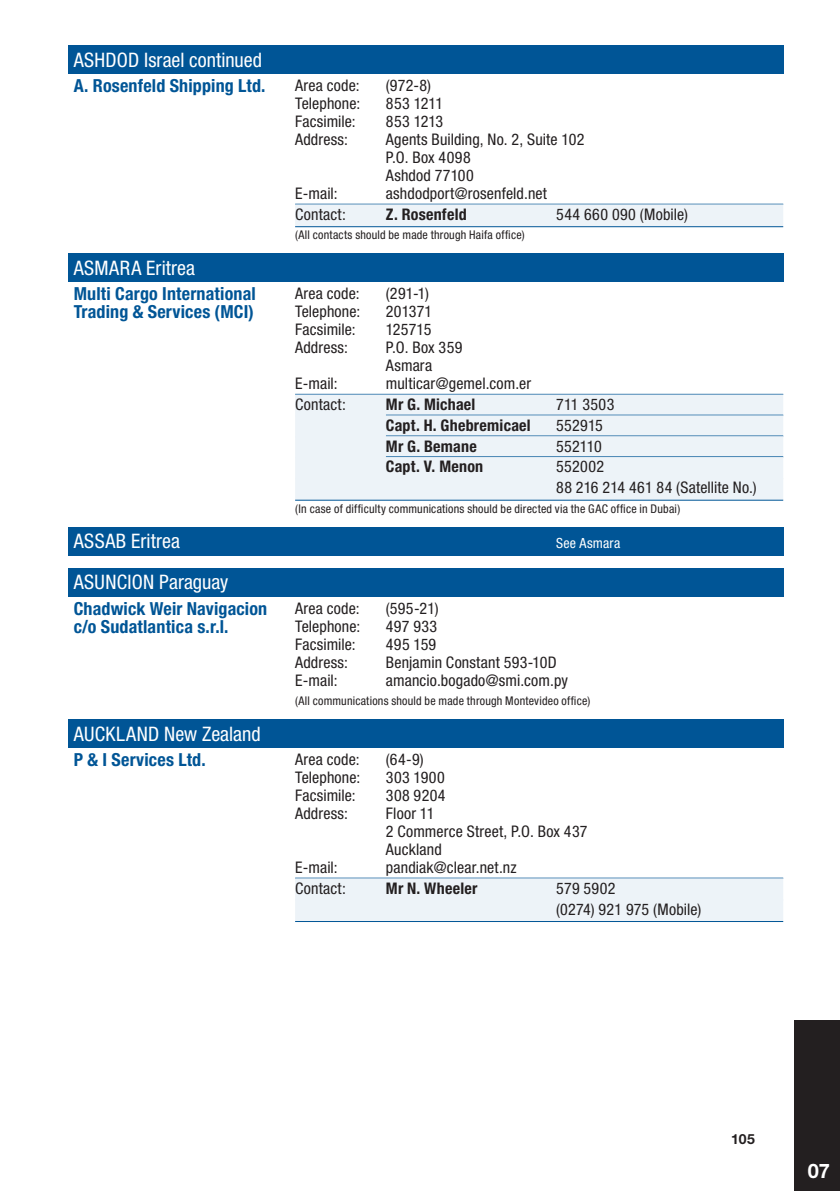
<style>
.page{position:relative;width:840px;height:1191px;background:#fff}
.page>*{position:absolute;margin:0;border:0;box-sizing:border-box;transform-origin:0 0}
.t1{font:condensed 20px "Helvetica Neue LT Std";letter-spacing:.005em;color:#fff}
.t2{font:700 20px "Helvetica Neue LT Std";color:#fff}
.t3{font:700 condensed 18px/18px "Helvetica Neue LT Std";letter-spacing:.01em;color:#005596}
.t4{font:condensed 16px/18px "Helvetica Neue LT Std";letter-spacing:.01em;color:#231f20}
.t5{font:700 condensed 16px "Helvetica Neue LT Std";letter-spacing:.015em;color:#231f20}
.t6{font:condensed 16px "Helvetica Neue LT Std";letter-spacing:.03em;color:#231f20}
.t7{font:condensed 14px "Helvetica Neue LT Std";letter-spacing:.015em;color:#fff}
.t8{font:700 14px "Helvetica Neue LT Std";color:#231f20}
.t9{font:condensed 12px "Helvetica Neue LT Std";letter-spacing:.02em;color:#231f20}
</style>
<div class="page">
<div style="left:794px;top:1020px;width:45px;height:171px;background:#231f20"></div>
<div style="left:68px;top:45px;width:714px;height:29px;background:#005596"></div>
<div style="left:295px;top:204px;width:487px;height:22px;background:#edf3f8"></div>
<hr style="left:295px;top:226px;width:487px;height:1px;background:#005596">
<div style="left:68px;top:253px;width:714px;height:29px;background:#005596"></div>
<div style="left:295px;top:394px;width:487px;height:22px;background:#edf3f8"></div>
<div style="left:295px;top:415px;width:487px;height:22px;background:#edf3f8"></div>
<div style="left:295px;top:436px;width:487px;height:22px;background:#edf3f8"></div>
<hr style="left:386px;top:456px;width:396px;height:1px;background:#005596">
<div style="left:295px;top:457px;width:487px;height:22px;background:#edf3f8"></div>
<div style="left:295px;top:478px;width:487px;height:22px;background:#edf3f8"></div>
<hr style="left:295px;top:500px;width:487px;height:1px;background:#005596">
<div style="left:68px;top:527px;width:714px;height:28px;background:#005596"></div>
<div style="left:68px;top:568px;width:714px;height:28px;background:#005596"></div>
<div style="left:68px;top:719px;width:714px;height:29px;background:#005596"></div>
<hr style="left:295px;top:877px;width:487px;height:1px;background:#005596">
<div style="left:295px;top:878px;width:487px;height:22px;background:#edf3f8"></div>
<div style="left:295px;top:899px;width:487px;height:22px;background:#edf3f8"></div>
<hr style="left:295px;top:921px;width:487px;height:1px;background:#005596">
<p class="t1" style="left:74px;top:48px;width:189px">ASHDOD Israel continued</p>
<p class="t3" style="left:74px;top:77px;width:193px">A. Rosenfeld Shipping Ltd.</p>
<p class="t4" style="left:295px;top:76px;width:66px">Area code:</p>
<p class="t4" style="left:386px;top:76px;width:47px">(972-8)</p>
<p class="t4" style="left:295px;top:94px;width:67px">Telephone:</p>
<p class="t4" style="left:386px;top:94px;width:59px">853 1211</p>
<p class="t4" style="left:295px;top:112px;width:62px">Facsimile:</p>
<p class="t4" style="left:386px;top:112px;width:59px">853 1213</p>
<p class="t4" style="left:295px;top:130px;width:54px">Address:</p>
<p class="t4" style="left:386px;top:130px;width:200px">Agents Building, No. 2, Suite 102<br>P.O. Box 4098<br>Ashdod 77100</p>
<p class="t4" style="left:295px;top:184px;width:44px">E-mail:</p>
<p class="t4" style="left:386px;top:184px;width:162px">ashdodport@rosenfeld.net</p>
<p class="t4" style="left:295px;top:205px;width:52px">Contact:</p>
<p class="t5" style="left:386px;top:204px;width:82px">Z. Rosenfeld</p>
<p class="t6" style="left:556px;top:205px;width:133px">544 660 090 (Mobile)</p>
<p class="t9" style="left:295px;top:228px;width:231px">(All contacts should be made through Haifa office)</p>
<p class="t1" style="left:74px;top:256px;width:123px">ASMARA Eritrea</p>
<p class="t3" style="left:74px;top:285px;width:183px">Multi Cargo International<br>Trading &amp; Services (MCI)</p>
<p class="t4" style="left:295px;top:284px;width:66px">Area code:</p>
<p class="t4" style="left:386px;top:284px;width:45px">(291-1)</p>
<p class="t4" style="left:295px;top:302px;width:67px">Telephone:</p>
<p class="t4" style="left:386px;top:302px;width:48px">201371</p>
<p class="t4" style="left:295px;top:320px;width:62px">Facsimile:</p>
<p class="t4" style="left:386px;top:320px;width:47px">125715</p>
<p class="t4" style="left:295px;top:338px;width:54px">Address:</p>
<p class="t4" style="left:386px;top:338px;width:78px">P.O. Box 359<br>Asmara</p>
<p class="t4" style="left:295px;top:374px;width:44px">E-mail:</p>
<p class="t4" style="left:386px;top:374px;width:147px">multicar@gemel.com.er</p>
<p class="t4" style="left:295px;top:395px;width:52px">Contact:</p>
<p class="t5" style="left:386px;top:394px;width:91px">Mr G. Michael</p>
<p class="t4" style="left:556px;top:395px;width:60px">711 3503</p>
<p class="t5" style="left:386px;top:415px;width:146px">Capt. H. Ghebremicael</p>
<p class="t4" style="left:556px;top:416px;width:48px">552915</p>
<p class="t5" style="left:386px;top:436px;width:92px">Mr G. Bemane</p>
<p class="t4" style="left:556px;top:437px;width:47px">552110</p>
<p class="t5" style="left:386px;top:457px;width:99px">Capt. V. Menon</p>
<p class="t4" style="left:556px;top:456px;width:202px;line-height:20.8px">552002<br>88 216 214 461 84 (Satellite No.)</p>
<p class="t9" style="left:295px;top:502px;width:386px">(In case of difficulty communications should be directed via the GAC office in Dubai)</p>
<p class="t1" style="left:74px;top:530px;width:108px">ASSAB Eritrea</p>
<p class="t7" style="left:556px;top:535px;width:66px">See Asmara</p>
<p class="t1" style="left:74px;top:571px;width:156px">ASUNCION Paraguay</p>
<p class="t3" style="left:74px;top:599px;width:195px">Chadwick Weir Navigacion c/o Sudatlantica s.r.l.</p>
<p class="t4" style="left:295px;top:599px;width:66px">Area code:</p>
<p class="t4" style="left:386px;top:599px;width:54px">(595-21)</p>
<p class="t4" style="left:295px;top:617px;width:67px">Telephone:</p>
<p class="t4" style="left:386px;top:617px;width:53px">497 933</p>
<p class="t4" style="left:295px;top:635px;width:62px">Facsimile:</p>
<p class="t4" style="left:386px;top:635px;width:52px">495 159</p>
<p class="t4" style="left:295px;top:653px;width:54px">Address:</p>
<p class="t4" style="left:386px;top:653px;width:172px">Benjamin Constant 593-10D</p>
<p class="t4" style="left:295px;top:671px;width:44px">E-mail:</p>
<p class="t4" style="left:386px;top:671px;width:183px">amancio.bogado@smi.com.py</p>
<p class="t9" style="left:295px;top:694px;width:296px">(All communications should be made through Montevideo office)</p>
<p class="t1" style="left:74px;top:722px;width:188px">AUCKLAND New Zealand</p>
<p class="t3" style="left:74px;top:750px;width:133px">P &amp; I Services Ltd.</p>
<p class="t4" style="left:295px;top:750px;width:66px">Area code:</p>
<p class="t4" style="left:386px;top:750px;width:39px">(64-9)</p>
<p class="t4" style="left:295px;top:768px;width:67px">Telephone:</p>
<p class="t4" style="left:386px;top:768px;width:60px">303 1900</p>
<p class="t4" style="left:295px;top:786px;width:62px">Facsimile:</p>
<p class="t4" style="left:386px;top:786px;width:61px">308 9204</p>
<p class="t4" style="left:295px;top:804px;width:54px">Address:</p>
<p class="t4" style="left:386px;top:804px;width:203px">Floor 11<br>2 Commerce Street, P.O. Box 437<br>Auckland</p>
<p class="t4" style="left:295px;top:858px;width:44px">E-mail:</p>
<p class="t4" style="left:386px;top:858px;width:132px">pandiak@clear.net.nz</p>
<p class="t4" style="left:295px;top:879px;width:52px">Contact:</p>
<p class="t5" style="left:386px;top:878px;width:93px">Mr N. Wheeler</p>
<p class="t4" style="left:556px;top:877px;width:146px;line-height:20.8px">579 5902<br>(0274) 921 975 (Mobile)</p>
<p class="t8" style="left:730px;top:1130px;width:25px">105</p>
<p class="t2" style="left:807px;top:1158px;width:24px">07</p>
</div>
